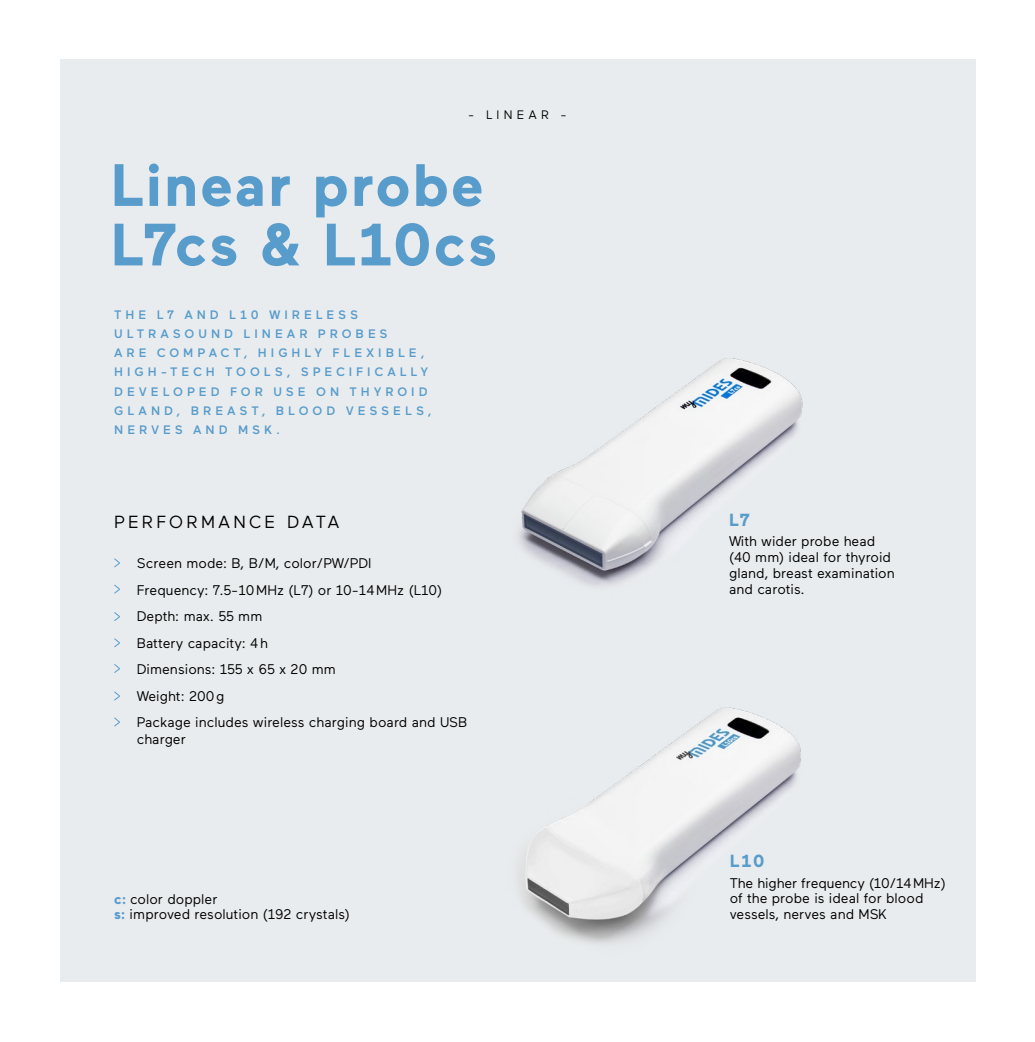
<style>
.page{position:relative;width:1035px;height:1042px;background:#fff}
.page>*{position:absolute;margin:0;border:0;box-sizing:border-box;transform-origin:0 0}
.t1{font:700 59.5px/59.5px "Maax";letter-spacing:.035em;color:#579ccb}
.t2{font:17.5px "Maax";letter-spacing:.18em;color:#000}
.t3{font:700 17.5px "Maax";color:#579ccb}
.t4{font:14px/26.6px "Maax";color:#000}
.t5{font:500 12.25px/19.2px "Maax";letter-spacing:.32em;color:#579ccb}
.t6{font:12.25px "Maax";letter-spacing:.335em;color:#000}
.s1{font-weight:700;color:#579ccb}
</style>
<div class="page">
<div style="left:60px;top:60px;width:915px;height:922px;background:#e9ecee"></div>
<svg style="left:114px;top:558px;width:6px;height:10px"></svg>
<svg style="left:114px;top:612px;width:6px;height:9px"></svg>
<svg style="left:114px;top:691px;width:6px;height:10px"></svg>
<svg style="left:114px;top:584px;width:6px;height:10px"></svg>
<svg style="left:114px;top:664px;width:6px;height:9px"></svg>
<svg style="left:114px;top:638px;width:6px;height:10px"></svg>
<svg style="left:114px;top:717px;width:6px;height:10px"></svg>
<img style="left:519px;top:358px;width:284px;height:229px">
<img style="left:519px;top:707px;width:282px;height:237px">
<p class="t6" style="left:468px;top:108px;width:100px">- LINEAR -</p>
<h1 class="t1" style="left:111px;top:156px;width:388px">Linear probe<br>L7cs &amp; L10cs</h1>
<p class="t5" style="left:114px;top:305px;width:319px">THE L7 AND L10 WIRELESS<br>ULTRASOUND LINEAR PROBES<br>ARE COMPACT, HIGHLY FLEXIBLE,<br>HIGH-TECH TOOLS, SPECIFICALLY<br>DEVELOPED FOR USE ON THYROID<br>GLAND, BREAST, BLOOD VESSELS,<br>NERVES AND MSK.</p>
<p class="t2" style="left:114px;top:513px;width:227px">PERFORMANCE DATA</p>
<p class="t4" style="left:137px;top:550px;width:332px">Screen mode: B, B/M, color/PW/PDI<br>Frequency: 7.5-10MHz (L7) or 10-14MHz (L10)<br>Depth: max. 55 mm<br>Battery capacity: 4h<br>Dimensions: 155 x 65 x 20 mm<br>Weight: 200g<br>Package includes wireless charging board and USB</p>
<p class="t4" style="left:137px;top:726px;width:50px">charger</p>
<p class="t4" style="left:114px;top:891px;width:237px;line-height:15.8px"><span class="s1">c:</span> color doppler<br><span class="s1">s:</span> improved resolution (192 crystals)</p>
<p class="t3" style="left:729px;top:510px;width:22px">L7</p>
<p class="t4" style="left:729px;top:534px;width:167px;line-height:15.8px">With wider probe head (40 mm) ideal for thyroid gland, breast examination and carotis.</p>
<p class="t3" style="left:729px;top:851px;width:36px">L10</p>
<p class="t4" style="left:729px;top:875px;width:217px;line-height:15.8px">The higher frequency (10/14MHz) of the probe is ideal for blood vessels, nerves and MSK</p>
</div>
